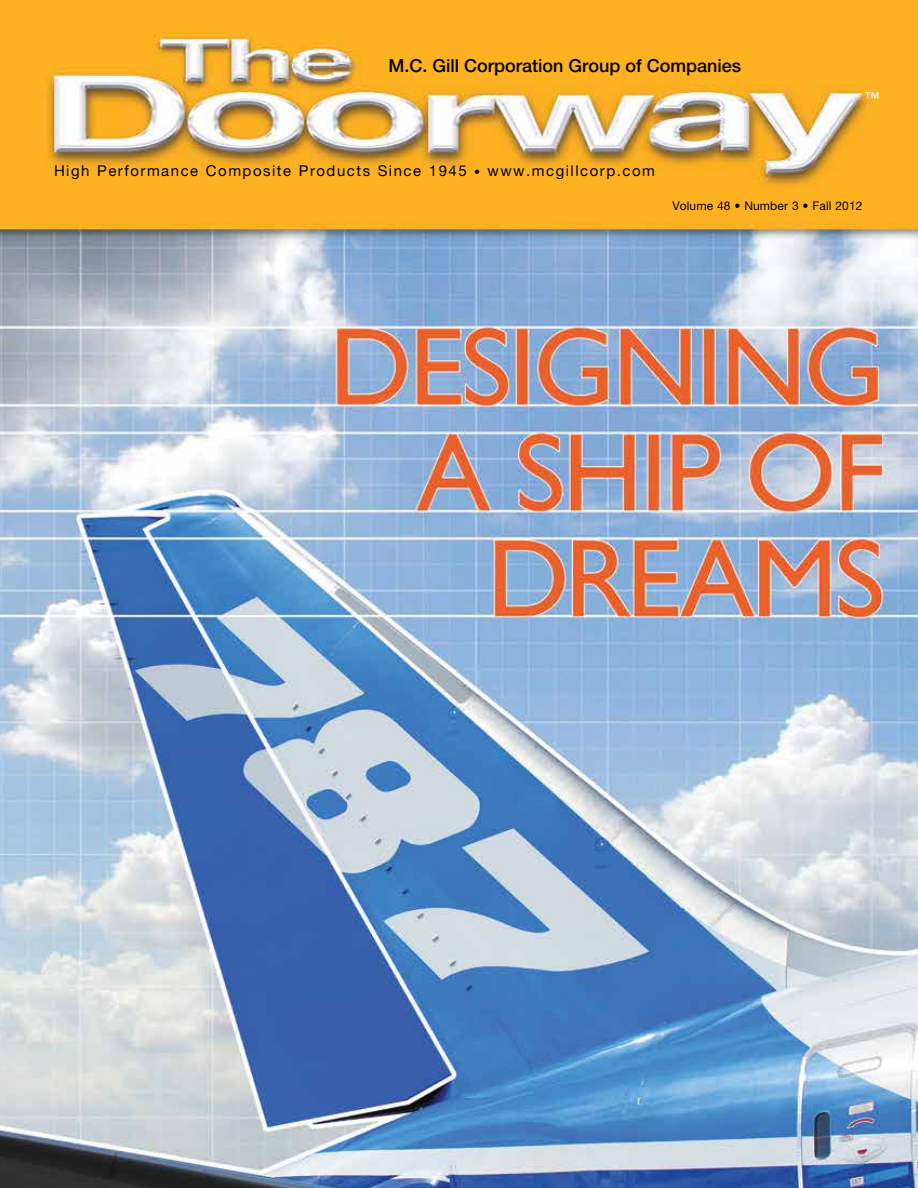
<style>
.page{position:relative;width:918px;height:1188px;background:#fff}
.page>*{position:absolute;margin:0;border:0;box-sizing:border-box;transform-origin:0 0}
.t1{font:500 18px "Helvetica Neue";color:#000}
.t2{font:15px "Helvetica Neue";letter-spacing:.1em;color:#000}
.t3{font:500 15px "Helvetica Neue";color:#fff}
.t4{font:12px "Helvetica Neue";letter-spacing:.01em;color:#000}
.s1{font-size:12px}
</style>
<div class="page">
<img style="left:0;top:0;width:918px;height:1188px">
<p class="t1" style="left:388px;top:55px;width:354px">M.C. Gill Corporation Group of Companies</p>
<p class="t2" style="left:54px;top:161px;width:602px">High Performance Composite Products Since 1945 <span class="s1">•</span> www.mcgillcorp.com</p>
<p class="t3" style="left:864px;top:89px;width:16px">™</p>
<p class="t4" style="left:672px;top:199px;width:192px">Volume 48 • Number 3 • Fall 2012</p>
</div>
